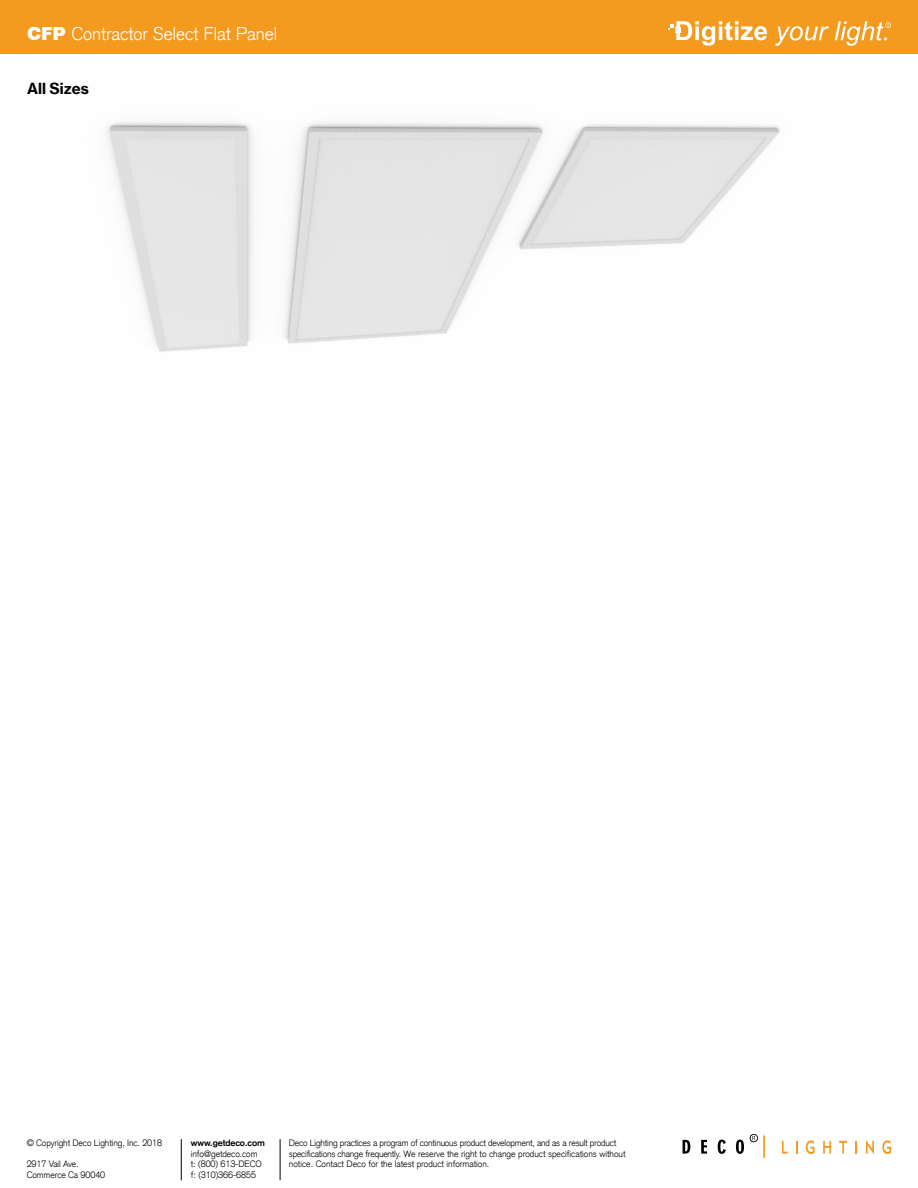
<style>
.page{position:relative;width:918px;height:1188px;background:#fff}
.page>*{position:absolute;margin:0;border:0;box-sizing:border-box;transform-origin:0 0}
.t1{font:300 18px "Akzidenz Grotesk CE";color:#fff}
.t2{font:15px "N Haas Grotesk TX Pro 75 Bd";color:#000}
.t3{font:300 9px/10.8px "Akzidenz Grotesk CE";letter-spacing:-.01em;color:#000}
.t4{font:700 9px "Akzidenz Grotesk";letter-spacing:-.01em;color:#000}
.s1{font-family:"Swiss 721 BT";font-weight:900}
</style>
<div class="page">
<div style="left:0;top:0;width:918px;height:54px;background:#f39a1f"></div>
<svg style="left:775px;top:26px;width:54px;height:20px"></svg>
<svg style="left:835px;top:21px;width:56px;height:25px"></svg>
<svg style="left:668px;top:21px;width:99px;height:25px"></svg>
<svg style="left:683px;top:1140px;width:7px;height:14px"></svg>
<svg style="left:701px;top:1140px;width:6px;height:14px"></svg>
<svg style="left:718px;top:1140px;width:8px;height:14px"></svg>
<svg style="left:736px;top:1140px;width:8px;height:14px"></svg>
<svg style="left:782px;top:1141px;width:6px;height:13px"></svg>
<svg style="left:796px;top:1141px;width:1px;height:13px"></svg>
<svg style="left:806px;top:1140px;width:8px;height:14px"></svg>
<svg style="left:823px;top:1141px;width:8px;height:13px"></svg>
<svg style="left:839px;top:1141px;width:8px;height:13px"></svg>
<svg style="left:855px;top:1141px;width:2px;height:13px"></svg>
<svg style="left:866px;top:1140px;width:8px;height:14px"></svg>
<svg style="left:882px;top:1140px;width:9px;height:14px"></svg>
<hr style="left:763px;top:1135px;width:2px;height:23px;background:#f39a1f">
<svg style="left:750px;top:1134px;width:8px;height:8px"></svg>
<hr style="left:181px;top:1139px;width:1px;height:41px;background:#000">
<hr style="left:280px;top:1139px;width:1px;height:41px;background:#000">
<img style="left:106px;top:122px;width:674px;height:230px">
<h1 class="t1" style="left:27px;top:22px;width:252px"><span class="s1">CFP</span> Contractor Select Flat Panel</h1>
<h2 class="t2" style="left:27px;top:79px;width:63px">All Sizes</h2>
<p class="t3" style="left:27px;top:1137px;width:137px">© Copyright Deco Lighting, Inc. 2018</p>
<p class="t3" style="left:27px;top:1159px;width:80px">2917 Vail Ave.<br>Commerce Ca 90040</p>
<p class="t4" style="left:191px;top:1137px;width:75px">www.getdeco.com</p>
<p class="t3" style="left:191px;top:1148px;width:72px">info@getdeco.com t: (800) 613-DECO f: (310)366-6855</p>
<p class="t3" style="left:289px;top:1137px;width:338px">Deco Lighting practices a program of continuous product development, and as a result product specifications change frequently. We reserve the right to change product specifications without notice. Contact Deco for the latest product information.</p>
</div>
